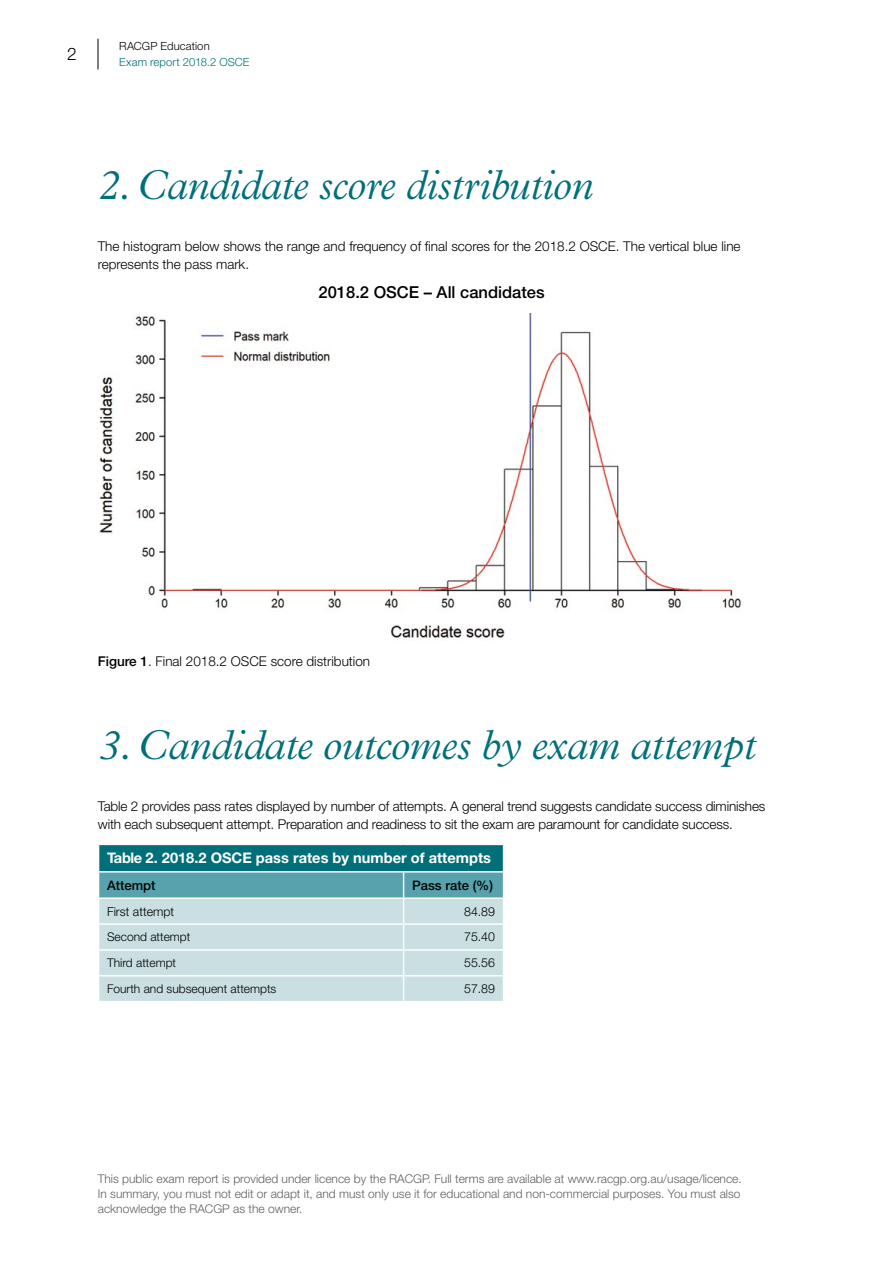
<style>
.page{position:relative;width:893px;height:1263px;background:#fff}
.page>*{position:absolute;margin:0;border:0;box-sizing:border-box;transform-origin:0 0}
.t1{font:italic 300 42px "Plantin MT Std";letter-spacing:-.01em;color:#006f79}
.t2{font:300 17.25px "Helvetica Neue LT Std";color:#000}
.t3{font:500 16.5px "Helvetica Neue LT Std";color:#000}
.t4{font:700 14.7px "Helvetica Neue LT Std";color:#fff}
.t5{font:300 13.5px/18px "Helvetica Neue LT Std";letter-spacing:-.01em;color:#000}
.t6{font:500 13.2px "Helvetica Neue LT Std";color:#000}
.t7{font:300 12.3px "Helvetica Neue LT Std";color:#000}
.t8{font:300 12px/15px "Helvetica Neue LT Std";color:#5f6062;text-align:justify}
.t9{font:300 12px "Helvetica Neue LT Std";color:#000}
.t10{font:300 11.25px "Helvetica Neue LT Std";letter-spacing:.01em;color:#006f79}
.t11{font:300 11.25px "Helvetica Neue LT Std";letter-spacing:.01em;color:#000}
.s1{font-weight:500}
</style>
<div class="page">
<hr style="left:98px;top:39px;width:1px;height:31px;background:#000">
<img style="left:99px;top:314px;width:642px;height:325px">
<svg style="left:98px;top:845px;width:406px;height:156px;background:#98c4c9"></svg>
<hr style="left:98px;top:897px;width:306px;height:2px;background:#fff">
<hr style="left:404px;top:897px;width:100px;height:2px;background:#fff">
<p class="t2" style="left:67px;top:43px;width:11px">2</p>
<p class="t11" style="left:119px;top:39px;width:92px">RACGP Education</p>
<p class="t10" style="left:119px;top:55px;width:132px">Exam report 2018.2 OSCE</p>
<h1 class="t1" style="left:98px;top:162px;width:497px">2. Candidate score distribution</h1>
<p class="t5" style="left:98px;top:237px;width:644px">The histogram below shows the range and frequency of final scores for the 2018.2 OSCE. The vertical blue line represents the pass mark.</p>
<p class="t3" style="left:319px;top:282px;width:227px">2018.2 OSCE – All candidates</p>
<p class="t5" style="left:98px;top:652px;width:274px"><span class="s1">Figure 1</span>. Final 2018.2 OSCE score distribution</p>
<h1 class="t1" style="left:98px;top:722px;width:659px">3. Candidate outcomes by exam attempt</h1>
<p class="t5" style="left:98px;top:797px;width:669px">Table 2 provides pass rates displayed by number of attempts. A general trend suggests candidate success diminishes with each subsequent attempt. Preparation and readiness to sit the exam are paramount for candidate success.</p>
<p class="t4" style="left:107px;top:849px;width:385px">Table 2. 2018.2 OSCE pass rates by number of attempts</p>
<p class="t6" style="left:107px;top:877px;width:50px">Attempt</p>
<p class="t6" style="left:412px;top:877px;width:82px">Pass rate (%)</p>
<p class="t7" style="left:107px;top:904px;width:69px">First attempt</p>
<p class="t7" style="left:464px;top:904px;width:32px">84.89</p>
<p class="t9" style="left:107px;top:929px;width:85px">Second attempt</p>
<p class="t7" style="left:464px;top:929px;width:32px">75.40</p>
<p class="t9" style="left:107px;top:955px;width:71px">Third attempt</p>
<p class="t7" style="left:464px;top:955px;width:32px">55.56</p>
<p class="t9" style="left:107px;top:981px;width:171px">Fourth and subsequent attempts</p>
<p class="t7" style="left:464px;top:981px;width:32px">57.89</p>
<p class="t8" style="left:98px;top:1171px;width:645px">This public exam report is provided under licence by the RACGP. Full terms are available at www.racgp.org.au/usage/licence.<br>In summary, you must not edit or adapt it, and must only use it for educational and non-commercial purposes. You must also acknowledge the RACGP as the owner.</p>
</div>
